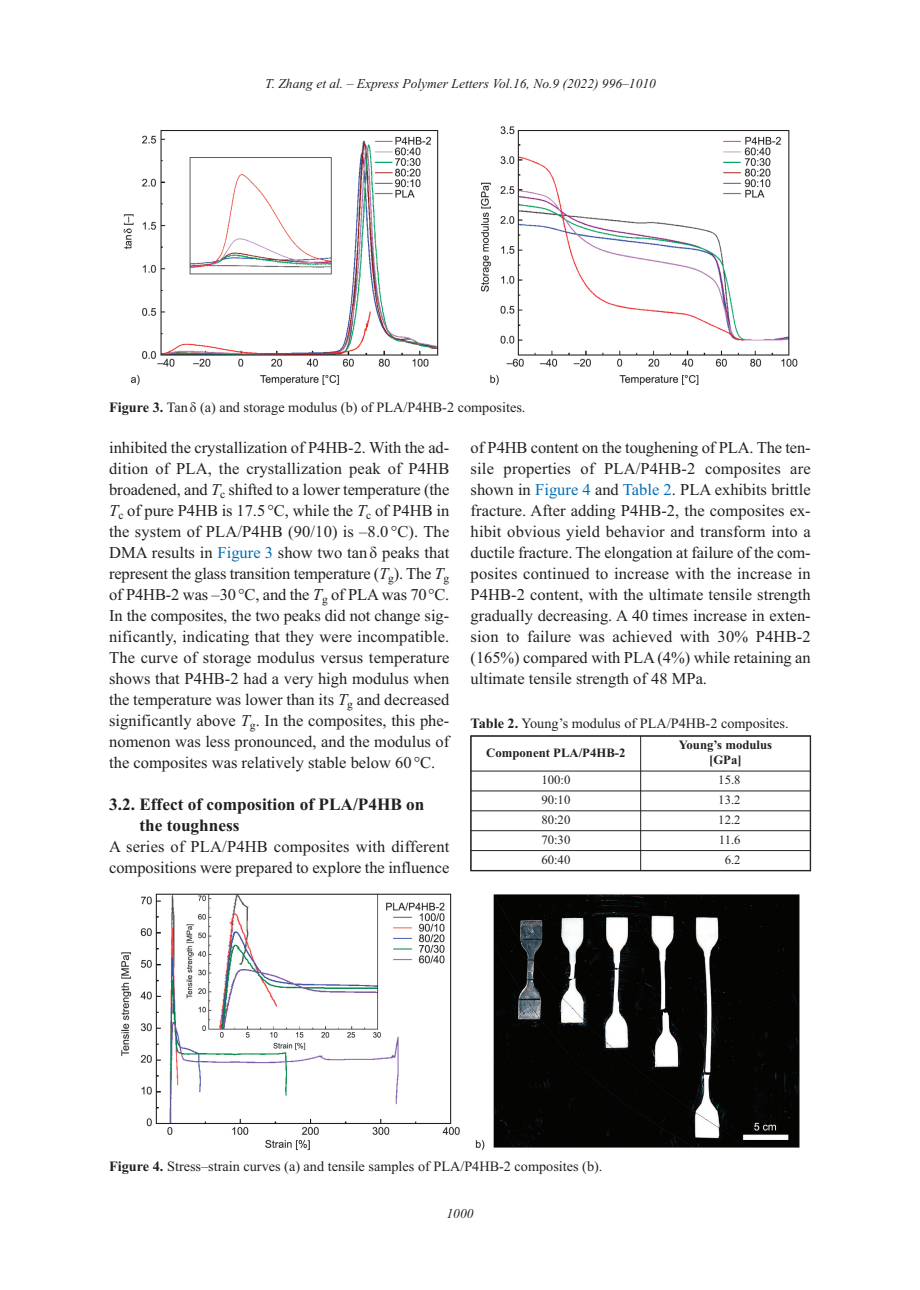
<style>
.page{position:relative;width:920px;height:1290px;background:#fff}
.page>*{position:absolute;margin:0;border:0;box-sizing:border-box;transform-origin:0 0}
.t1{font:700 17.25px/21px "Times New Roman";color:#231f20}
.t2{font:16.5px/21px "Times New Roman";color:#231f20;text-align:justify}
.t3{font:14.25px "Times New Roman";color:#231f20}
.t4{font:italic 13.5px "Times New Roman";color:#231f20}
.t5{font:12.75px "Times New Roman";color:#231f20}
.t6{font:700 12.75px/15.8px "Times New Roman";color:#231f20;text-align:center}
.s1{font-weight:700}
.s2{font-style:italic}
.s3{color:#006db7}
</style>
<div class="page">
<img style="left:123px;top:126px;width:675px;height:260px">
<img style="left:121px;top:893px;width:679px;height:258px">
<hr style="left:471px;top:736px;width:1px;height:135px;background:#231f20">
<hr style="left:640px;top:736px;width:1px;height:135px;background:#231f20">
<hr style="left:810px;top:736px;width:1px;height:135px;background:#231f20">
<hr style="left:471px;top:736px;width:339px;height:1px;background:#231f20">
<hr style="left:471px;top:771px;width:339px;height:1px;background:#231f20">
<hr style="left:471px;top:791px;width:339px;height:1px;background:#231f20">
<hr style="left:471px;top:810px;width:339px;height:1px;background:#231f20">
<hr style="left:471px;top:830px;width:339px;height:1px;background:#231f20">
<hr style="left:471px;top:850px;width:339px;height:1px;background:#231f20">
<hr style="left:471px;top:870px;width:339px;height:1px;background:#231f20">
<p class="t4" style="left:265px;top:76px;width:392px">T. Zhang et al. – Express Polymer Letters Vol.16, No.9 (2022) 996–1010</p>
<p class="t3" style="left:109px;top:399px;width:418px"><span class="s1">Figure 3.</span> Tanδ (a) and storage modulus (b) of PLA/P4HB-2 composites.</p>
<p class="t2" style="left:109px;top:437px;width:342px">inhibited the crystallization of P4HB-2. With the ad&shy;dition of PLA, the crystallization peak of P4HB broadened, and <span class="s2">T</span><sub>c</sub> shifted to a lower temperature (the <span class="s2">T</span><sub>c</sub> of pure P4HB is 17.5 °C, while the <span class="s2">T</span><sub>c</sub> of P4HB in the system of PLA/P4HB (90/10) is –8.0 °C). The DMA results in <span class="s3">Figure 3</span> show two tan δ peaks that represent the glass transition temperature (<span class="s2">T</span><sub>g</sub>). The <span class="s2">T</span><sub>g </sub>of P4HB-2 was –30°C, and the <span class="s2">T</span><sub>g</sub> of PLA was 70°C.<br>In the composites, the two peaks did not change sig&shy;nificantly, indicating that they were incompatible.<br>The curve of storage modulus versus temperature shows that P4HB-2 had a very high modulus when the temperature was lower than its <span class="s2">T</span><sub>g</sub> and decreased significantly above <span class="s2">T</span><sub>g</sub>. In the composites, this phe&shy;nomenon was less pronounced, and the modulus of the composites was relatively stable below 60 °C.</p>
<p class="t1" style="left:139px;top:794px;width:287px;text-indent:-30px">3.2. Effect of composition of PLA/P4HB on the toughness</p>
<p class="t2" style="left:109px;top:836px;width:342px">A series of PLA/P4HB composites with different compositions were prepared to explore the influence</p>
<p class="t2" style="left:471px;top:437px;width:342px">of P4HB content on the toughening of PLA. The ten&shy;sile properties of PLA/P4HB-2 composites are shown in <span class="s3">Figure 4</span> and <span class="s3">Table 2</span>. PLA exhibits brittle fracture. After adding P4HB-2, the composites ex&shy;hibit obvious yield behavior and transform into a ductile fracture. The elongation at failure of the com&shy;posites continued to increase with the increase in P4HB-2 content, with the ultimate tensile strength gradually decreasing. A 40 times increase in exten&shy;sion to failure was achieved with 30% P4HB-2 (165%) compared with PLA (4%) while retaining an ultimate tensile strength of 48 MPa.</p>
<p class="t3" style="left:470px;top:714px;width:320px"><span class="s1">Table 2.</span> Young’s modulus of PLA/P4HB-2 composites.</p>
<p class="t6" style="left:486px;top:744px;width:141px">Component PLA/P4HB-2</p>
<p class="t6" style="left:679px;top:736px;width:95px">Young’s modulus [GPa]</p>
<p class="t5" style="left:541px;top:772px;width:31px">100:0</p>
<p class="t5" style="left:718px;top:772px;width:24px">15.8</p>
<p class="t5" style="left:541px;top:792px;width:31px">90:10</p>
<p class="t5" style="left:718px;top:792px;width:24px">13.2</p>
<p class="t5" style="left:541px;top:812px;width:31px">80:20</p>
<p class="t5" style="left:718px;top:812px;width:24px">12.2</p>
<p class="t5" style="left:541px;top:832px;width:31px">70:30</p>
<p class="t5" style="left:719px;top:832px;width:23px">11.6</p>
<p class="t5" style="left:541px;top:852px;width:31px">60:40</p>
<p class="t5" style="left:725px;top:852px;width:17px">6.2</p>
<p class="t3" style="left:109px;top:1158px;width:495px"><span class="s1">Figure 4.</span> Stress–strain curves (a) and tensile samples of PLA/P4HB-2 composites (b).</p>
<p class="t4" style="left:446px;top:1205px;width:28px">1000</p>
</div>
